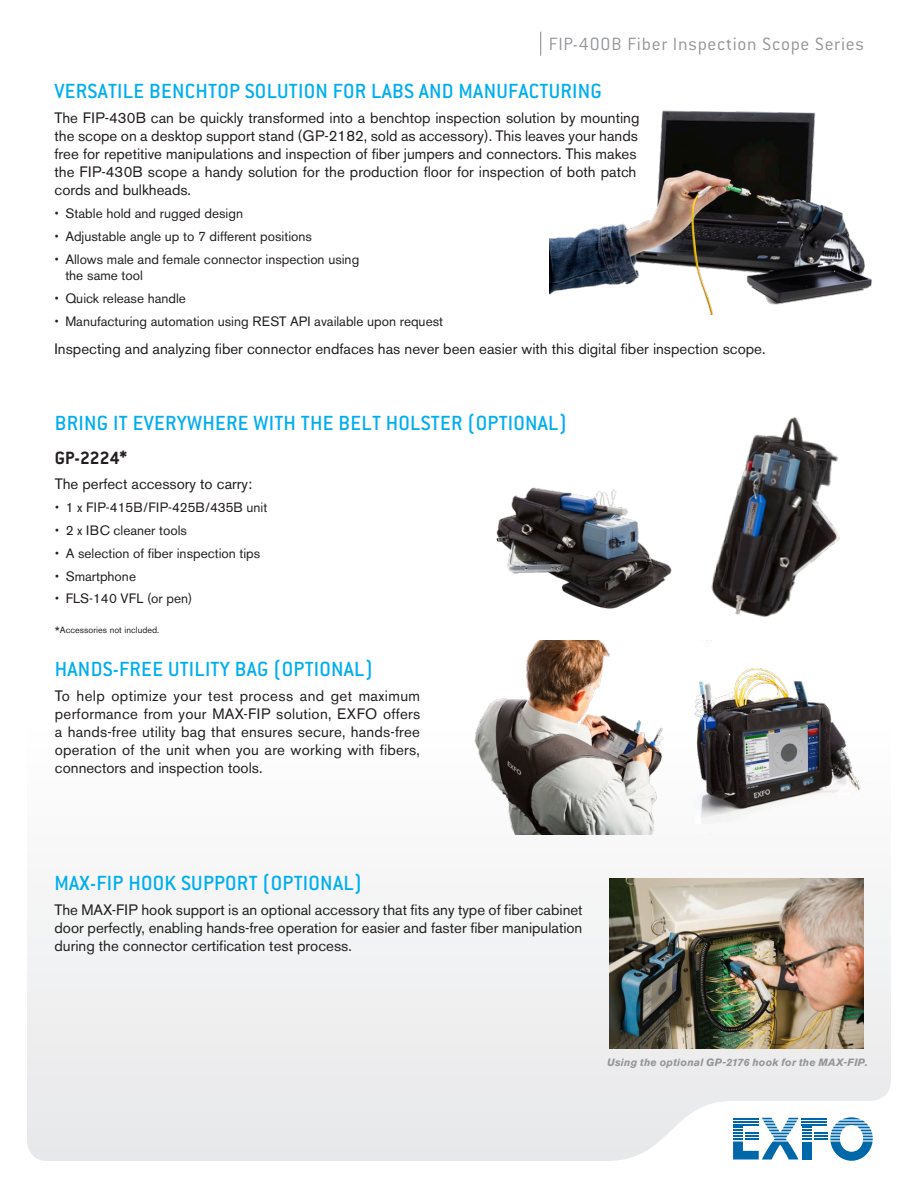
<style>
.page{position:relative;width:918px;height:1188px;background:#fff}
.page>*{position:absolute;margin:0;border:0;box-sizing:border-box;transform-origin:0 0}
.Titre{font:500 22.5px "Conduit ITC";letter-spacing:.01em;color:#00aeef}
.t1{font:300 19.5px "Conduit ITC";letter-spacing:.035em;color:#939598}
.Sous-titre_1{font:700 19.5px "Conduit ITC";color:#231f20}
.Texte{font:15px/18px "Akzidenz Grotesk BE";color:#231f20;text-align:justify}
.t2{font:13.5px/16.2px "Akzidenz Grotesk BE";color:#231f20}
.Légende_photo{font:italic 700 10.5px "Akzidenz Grotesk BE";letter-spacing:.02em;color:#939598}
.Notes_texte{font:9px "Akzidenz Grotesk BE";color:#231f20}
.s1{font-family:"Roboto"}
.s2{font-size:13.5px}
</style>
<div class="page">
<svg style="left:540px;top:32px;width:1px;height:24px"></svg>
<div style="left:27px;top:878px;width:864px;height:283px;background:#eeeeef"></div>
<svg style="left:733px;top:1117px;width:140px;height:44px"></svg>
<img style="left:549px;top:110px;width:323px;height:205px">
<img style="left:496px;top:487px;width:176px;height:122px">
<img style="left:711px;top:417px;width:129px;height:200px">
<img style="left:711px;top:668px;width:150px;height:155px">
<img style="left:474px;top:641px;width:237px;height:194px">
<img style="left:609px;top:878px;width:254px;height:170px">
<h2 class="t1" style="left:549px;top:33px;width:317px">FIP-400B Fiber Inspection Scope Series</h2>
<p class="Titre" style="left:55px;top:78px;width:549px">VERSATILE BENCHTOP SOLUTION FOR LABS AND MANUFACTURING</p>
<p class="Texte" style="left:55px;top:109px;width:587px;text-align:left">The FIP-430B can be quickly transformed into a benchtop inspection solution by mounting the scope on a desktop support stand (GP-2182, sold as accessory). This leaves your hands free for repetitive manipulations and inspection of fiber jumpers and connectors. This makes the FIP-430B scope a handy solution for the production floor for inspection of both patch cords and bulkheads.</p>
<p class="t2" style="left:55px;top:205px;width:190px"><span class="s1">•</span> Stable hold and rugged design</p>
<p class="t2" style="left:55px;top:228px;width:259px"><span class="s1">•</span> Adjustable angle up to 7 different positions</p>
<p class="t2" style="left:65px;top:251px;width:295px;text-indent:-11px"><span class="s1">•</span> Allows male and female connector inspection using the same tool</p>
<p class="t2" style="left:55px;top:290px;width:133px"><span class="s1">•</span> Quick release handle</p>
<p class="t2" style="left:55px;top:313px;width:390px"><span class="s1">•</span> Manufacturing automation using REST API available upon request</p>
<p class="Texte" style="left:55px;top:340px;width:712px">Inspecting and analyzing fiber connector endfaces has never been easier with this digital fiber inspection scope.</p>
<p class="Titre" style="left:55px;top:410px;width:513px">BRING IT EVERYWHERE WITH THE BELT HOLSTER (OPTIONAL)</p>
<p class="Sous-titre_1" style="left:55px;top:446px;width:74px">GP-2224*</p>
<p class="Texte" style="left:55px;top:475px;width:199px">The perfect accessory to carry:</p>
<p class="t2" style="left:55px;top:499px;width:214px"><span class="s1">•</span> 1 x FIP-415B/FIP-425B/435B unit</p>
<p class="t2" style="left:55px;top:522px;width:134px"><span class="s1">•</span> 2 x IBC cleaner tools</p>
<p class="t2" style="left:55px;top:545px;width:207px"><span class="s1">•</span> A selection of fiber inspection tips</p>
<p class="t2" style="left:55px;top:568px;width:83px"><span class="s1">•</span> Smartphone</p>
<p class="t2" style="left:55px;top:591px;width:139px"><span class="s1">•</span> FLS-140 VFL (or pen)</p>
<p class="Notes_texte" style="left:55px;top:625px;width:106px"><span class="s2">*</span>Accessories not included.</p>
<p class="Titre" style="left:55px;top:657px;width:319px">HANDS-FREE UTILITY BAG (OPTIONAL)</p>
<p class="Texte" style="left:55px;top:687px;width:367px">To help optimize your test process and get maximum performance from your MAX-FIP solution, EXFO offers a hands-free utility bag that ensures secure, hands-free operation of the unit when you are working with fibers, connectors and inspection tools.</p>
<p class="Titre" style="left:55px;top:871px;width:309px">MAX-FIP HOOK SUPPORT (OPTIONAL)</p>
<p class="Texte" style="left:55px;top:901px;width:530px">The MAX-FIP hook support is an optional accessory that fits any type of fiber cabinet door perfectly, enabling hands-free operation for easier and faster fiber manipulation during the connector certification test process.</p>
<p class="Légende_photo" style="left:607px;top:1056px;width:262px">Using the optional GP-2176 hook for the MAX-FIP.</p>
</div>
